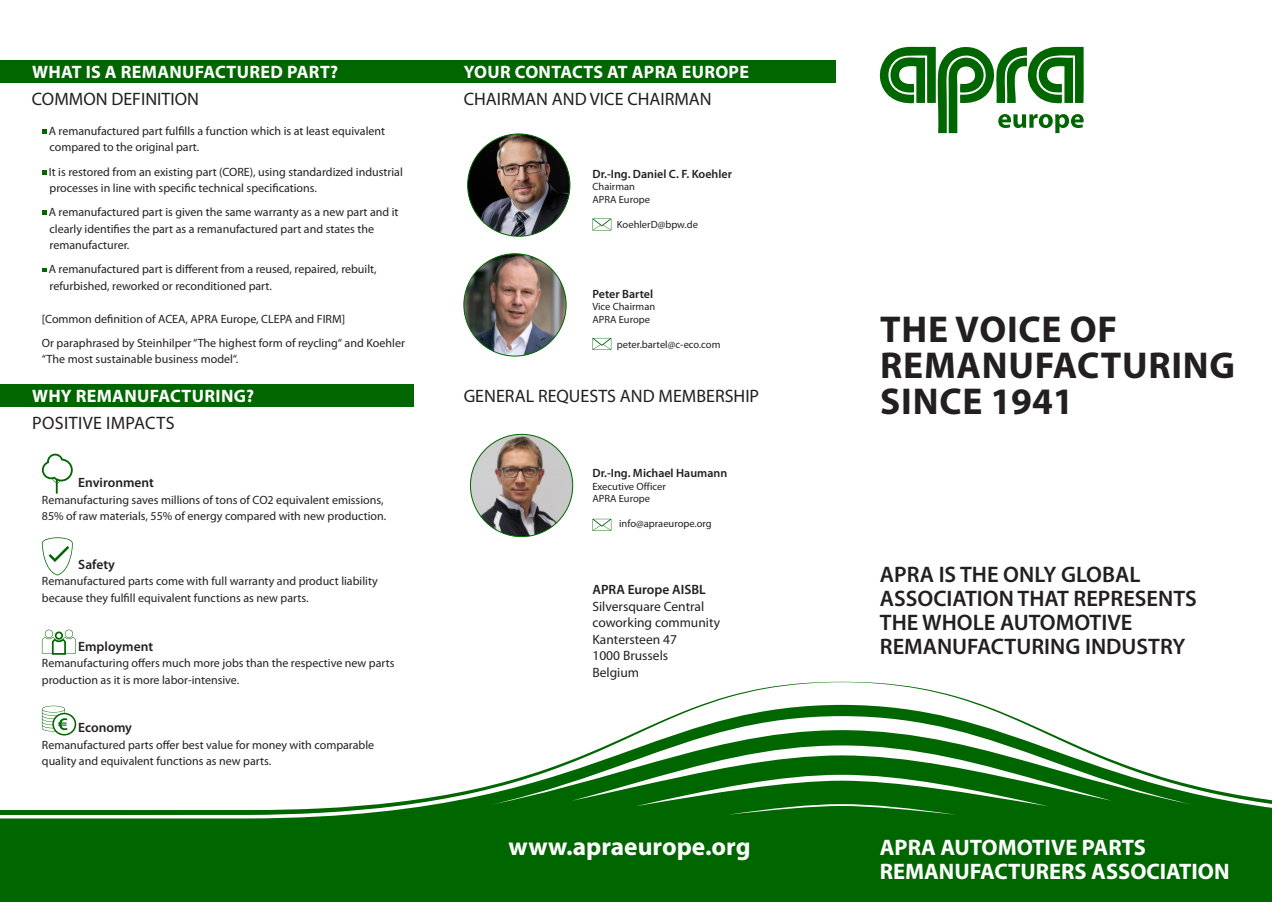
<style>
.page{position:relative;width:1272px;height:902px;background:#fff}
.page>*{position:absolute;margin:0;border:0;box-sizing:border-box;transform-origin:0 0}
.t1{font:700 37.5px/35.8px "Myriad Pro";letter-spacing:.02em;color:#231f20}
.t2{font:700 25.35px "Myriad Pro";color:#fff}
.t3{font:600 22.5px/24px "Myriad Pro";color:#231f20}
.t4{font:700 22.5px/24px "Myriad Pro";color:#fff}
.t5{font:700 18px "Myriad Pro";letter-spacing:.02em;color:#fff}
.t6{font:18px "Myriad Pro";color:#231f20}
.t7{font:18px "Myriad Pro";letter-spacing:.02em;color:#231f20}
.t8{font:13.5px/16.5px "Myriad Pro";color:#231f20}
.t9{font:600 13.5px "Myriad Pro";color:#231f20}
.t10{font:12px/16.5px "Myriad Pro";color:#231f20}
.t11{font:600 12px "Myriad Pro";color:#231f20}
.t12{font:10.5px/12.6px "Myriad Pro";color:#231f20}
</style>
<div class="page">
<svg style="left:842px;top:681px;width:138px;height:23px"></svg>
<svg style="left:842px;top:704px;width:429px;height:197px;fill:#060"></svg>
<svg style="left:0;top:704px;width:842px;height:197px;fill:#060"></svg>
<div style="left:0;top:384px;width:413px;height:22px;background:#060"></div>
<svg style="left:42px;top:453px;width:31px;height:40px"></svg>
<svg style="left:42px;top:629px;width:34px;height:25px"></svg>
<svg style="left:42px;top:705px;width:34px;height:30px"></svg>
<svg style="left:879px;top:46px;width:204px;height:87px"></svg>
<div style="left:0;top:60px;width:836px;height:22px;background:#060"></div>
<svg style="left:42px;top:130px;width:4px;height:4px"></svg>
<svg style="left:42px;top:170px;width:4px;height:5px"></svg>
<svg style="left:42px;top:211px;width:4px;height:4px"></svg>
<svg style="left:42px;top:268px;width:4px;height:4px"></svg>
<svg style="left:592px;top:218px;width:19px;height:12px"></svg>
<svg style="left:592px;top:338px;width:19px;height:12px"></svg>
<svg style="left:592px;top:518px;width:19px;height:12px"></svg>
<svg style="left:42px;top:537px;width:31px;height:38px"></svg>
<img style="left:467px;top:134px;width:103px;height:102px;border-radius:51px">
<img style="left:464px;top:254px;width:102px;height:102px;border-radius:51px">
<img style="left:470px;top:434px;width:102px;height:102px;border-radius:51px">
<h3 class="t5" style="left:32px;top:60px;width:307px">WHAT IS A REMANUFACTURED PART?</h3>
<h3 class="t6" style="left:32px;top:88px;width:169px">COMMON DEFINITION</h3>
<p class="t10" style="left:49px;top:122px;width:338px">A remanufactured part fulfills a function which is at least equivalent compared to the original part.</p>
<p class="t10" style="left:49px;top:163px;width:355px">It is restored from an existing part (CORE), using standardized industrial processes in line with specific technical specifications.</p>
<p class="t10" style="left:49px;top:203px;width:351px">A remanufactured part is given the same warranty as a new part and it clearly identifies the part as a remanufactured part and states the remanufacturer.</p>
<p class="t10" style="left:49px;top:260px;width:329px">A remanufactured part is different from a reused, repaired, rebuilt, refurbished, reworked or reconditioned part.</p>
<p class="t10" style="left:42px;top:306px;width:364px;line-height:24px">[Common definition of ACEA, APRA Europe, CLEPA and FIRM]<br>Or paraphrased by Steinhilper “The highest form of reycling“ and Koehler</p>
<p class="t10" style="left:42px;top:350px;width:198px">“The most sustainable business model“.</p>
<h3 class="t5" style="left:32px;top:384px;width:224px">WHY REMANUFACTURING?</h3>
<h3 class="t7" style="left:32px;top:412px;width:144px">POSITIVE IMPACTS</h3>
<p class="t9" style="left:78px;top:474px;width:77px">Environment</p>
<p class="t10" style="left:42px;top:491px;width:346px">Remanufacturing saves millions of tons of CO2 equivalent emissions,<br>85% of raw materials, 55% of energy compared with new production.</p>
<p class="t9" style="left:78px;top:555px;width:38px">Safety</p>
<p class="t10" style="left:42px;top:573px;width:337px">Remanufactured parts come with full warranty and product liability because they fulfill equivalent functions as new parts.</p>
<p class="t9" style="left:78px;top:637px;width:76px">Employment</p>
<p class="t10" style="left:42px;top:654px;width:354px">Remanufacturing offers much more jobs than the respective new parts production as it is more labor-intensive.</p>
<p class="t9" style="left:78px;top:719px;width:55px">Economy</p>
<p class="t10" style="left:42px;top:736px;width:334px">Remanufactured parts offer best value for money with comparable quality and equivalent functions as new parts.</p>
<h3 class="t5" style="left:464px;top:60px;width:287px">YOUR CONTACTS AT APRA EUROPE</h3>
<h3 class="t6" style="left:463px;top:88px;width:249px">CHAIRMAN AND VICE CHAIRMAN</h3>
<p class="t11" style="left:592px;top:166px;width:141px">Dr.-Ing. Daniel C. F. Koehler</p>
<p class="t12" style="left:592px;top:180px;width:59px">Chairman<br>APRA Europe</p>
<p class="t12" style="left:617px;top:218px;width:82px">KoehlerD@bpw.de</p>
<p class="t11" style="left:592px;top:286px;width:62px">Peter Bartel</p>
<p class="t12" style="left:592px;top:300px;width:64px">Vice Chairman<br>APRA Europe</p>
<p class="t12" style="left:617px;top:338px;width:105px">peter.bartel@c-eco.com</p>
<h3 class="t6" style="left:463px;top:385px;width:297px">GENERAL REQUESTS AND MEMBERSHIP</h3>
<p class="t11" style="left:592px;top:465px;width:136px">Dr.-Ing. Michael Haumann</p>
<p class="t12" style="left:592px;top:479px;width:75px">Executive Officer<br>APRA Europe</p>
<p class="t12" style="left:619px;top:517px;width:94px">info@apraeurope.org</p>
<p class="t9" style="left:592px;top:581px;width:115px">APRA Europe AISBL</p>
<p class="t8" style="left:592px;top:598px;width:129px">Silversquare Central coworking community<br>Kantersteen 47<br>1000 Brussels<br>Belgium</p>
<h1 class="t1" style="left:880px;top:310px;width:356px">THE VOICE OF<br>REMANUFACTURING<br>SINCE 1941</h1>
<h3 class="t3" style="left:879px;top:562px;width:318px">APRA IS THE ONLY GLOBAL<br>ASSOCIATION THAT REPRESENTS<br>THE WHOLE AUTOMOTIVE<br>REMANUFACTURING INDUSTRY</h3>
<h2 class="t2" style="left:508px;top:829px;width:243px">www.apraeurope.org</h2>
<h3 class="t4" style="left:879px;top:834px;width:351px">APRA AUTOMOTIVE PARTS<br>REMANUFACTURERS ASSOCIATION</h3>
</div>
